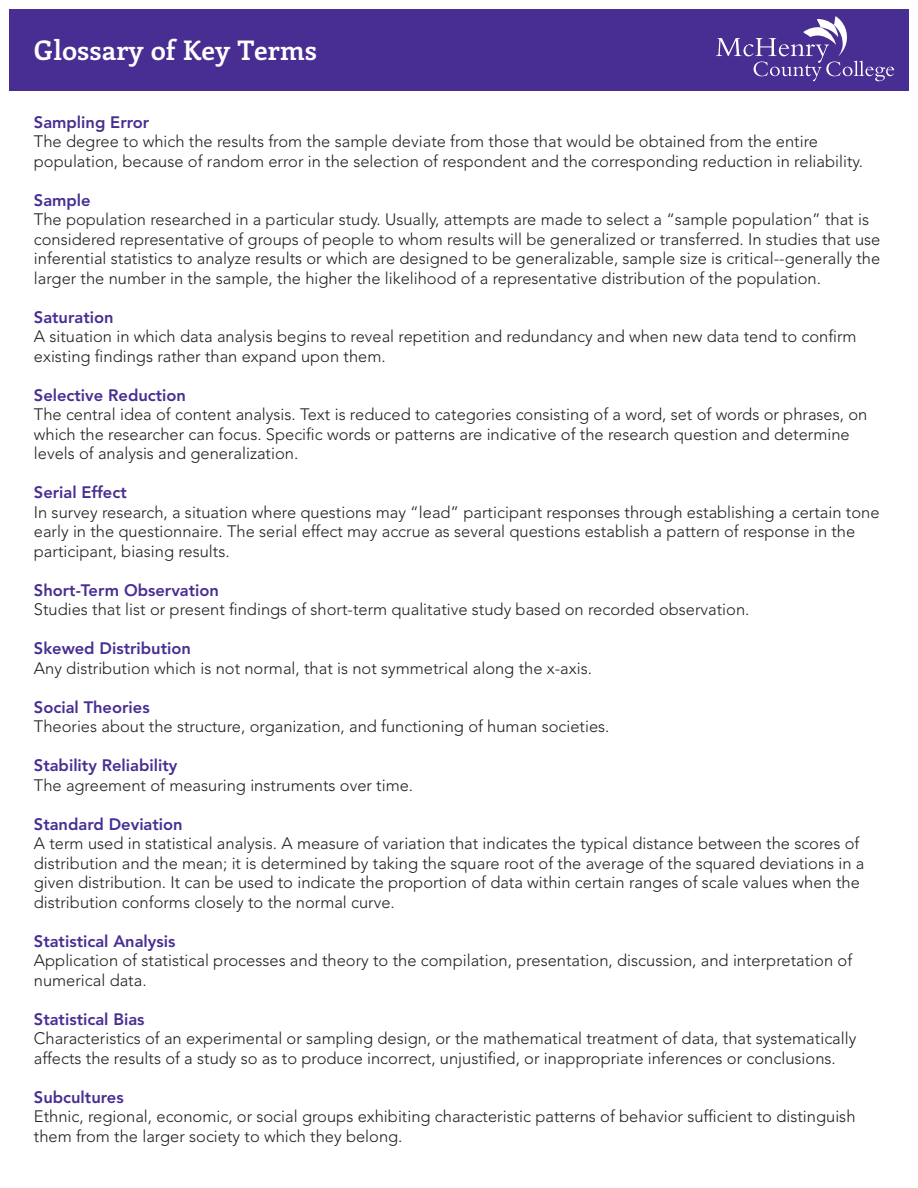
<style>
.page{position:relative;width:918px;height:1188px;background:#fff}
.page>*{position:absolute;margin:0;border:0;box-sizing:border-box;transform-origin:0 0}
.t1{font:700 27px "Enriqueta";color:#fff}
.t2{font:300 16.5px/19.5px "Avenir LT Std";color:#231f20}
.t3{font:800 16.5px "Avenir LT Std";color:#482e92}
</style>
<div class="page">
<div style="left:9px;top:9px;width:900px;height:82px;background:#482e92"></div>
<svg style="left:716px;top:16px;width:178px;height:65px"></svg>
<p class="t1" style="left:34px;top:31px;width:285px">Glossary of Key Terms</p>
<p class="t3" style="left:34px;top:112px;width:117px">Sampling Error</p>
<p class="t2" style="left:34px;top:132px;width:831px">The degree to which the results from the sample deviate from those that would be obtained from the entire population, because of random error in the selection of respondent and the corresponding reduction in reliability.</p>
<p class="t3" style="left:34px;top:190px;width:58px">Sample</p>
<p class="t2" style="left:34px;top:210px;width:848px">The population researched in a particular study. Usually, attempts are made to select a “sample population” that is considered representative of groups of people to whom results will be generalized or transferred. In studies that use inferential statistics to analyze results or which are designed to be generalizable, sample size is critical--generally the larger the number in the sample, the higher the likelihood of a representative distribution of the population.</p>
<p class="t3" style="left:34px;top:307px;width:81px">Saturation</p>
<p class="t2" style="left:34px;top:327px;width:824px">A situation in which data analysis begins to reveal repetition and redundancy and when new data tend to confirm existing findings rather than expand upon them.</p>
<p class="t3" style="left:34px;top:385px;width:154px">Selective Reduction</p>
<p class="t2" style="left:34px;top:405px;width:835px">The central idea of content analysis. Text is reduced to categories consisting of a word, set of words or phrases, on which the researcher can focus. Specific words or patterns are indicative of the research question and determine levels of analysis and generalization.</p>
<p class="t3" style="left:34px;top:483px;width:94px">Serial Effect</p>
<p class="t2" style="left:34px;top:503px;width:847px">In survey research, a situation where questions may “lead” participant responses through establishing a certain tone early in the questionnaire. The serial effect may accrue as several questions establish a pattern of response in the participant, biasing results.</p>
<p class="t3" style="left:34px;top:580px;width:187px">Short-Term Observation</p>
<p class="t2" style="left:34px;top:600px;width:717px">Studies that list or present findings of short-term qualitative study based on recorded observation.</p>
<p class="t3" style="left:34px;top:639px;width:159px">Skewed Distribution</p>
<p class="t2" style="left:34px;top:659px;width:560px">Any distribution which is not normal, that is not symmetrical along the x-axis.</p>
<p class="t3" style="left:34px;top:697px;width:117px">Social Theories</p>
<p class="t2" style="left:34px;top:717px;width:577px">Theories about the structure, organization, and functioning of human societies.</p>
<p class="t3" style="left:34px;top:756px;width:145px">Stability Reliability</p>
<p class="t2" style="left:34px;top:776px;width:381px">The agreement of measuring instruments over time.</p>
<p class="t3" style="left:34px;top:814px;width:150px">Standard Deviation</p>
<p class="t2" style="left:34px;top:834px;width:832px">A term used in statistical analysis. A measure of variation that indicates the typical distance between the scores of distribution and the mean; it is determined by taking the square root of the average of the squared deviations in a given distribution. It can be used to indicate the proportion of data within certain ranges of scale values when the distribution conforms closely to the normal curve.</p>
<p class="t3" style="left:34px;top:931px;width:143px">Statistical Analysis</p>
<p class="t2" style="left:34px;top:951px;width:820px">Application of statistical processes and theory to the compilation, presentation, discussion, and interpretation of numerical data.</p>
<p class="t3" style="left:34px;top:1009px;width:112px">Statistical Bias</p>
<p class="t2" style="left:34px;top:1029px;width:824px">Characteristics of an experimental or sampling design, or the mathematical treatment of data, that systematically affects the results of a study so as to produce incorrect, unjustified, or inappropriate inferences or conclusions.</p>
<p class="t3" style="left:34px;top:1087px;width:91px">Subcultures</p>
<p class="t2" style="left:34px;top:1107px;width:823px">Ethnic, regional, economic, or social groups exhibiting characteristic patterns of behavior sufficient to distinguish them from the larger society to which they belong.</p>
</div>
